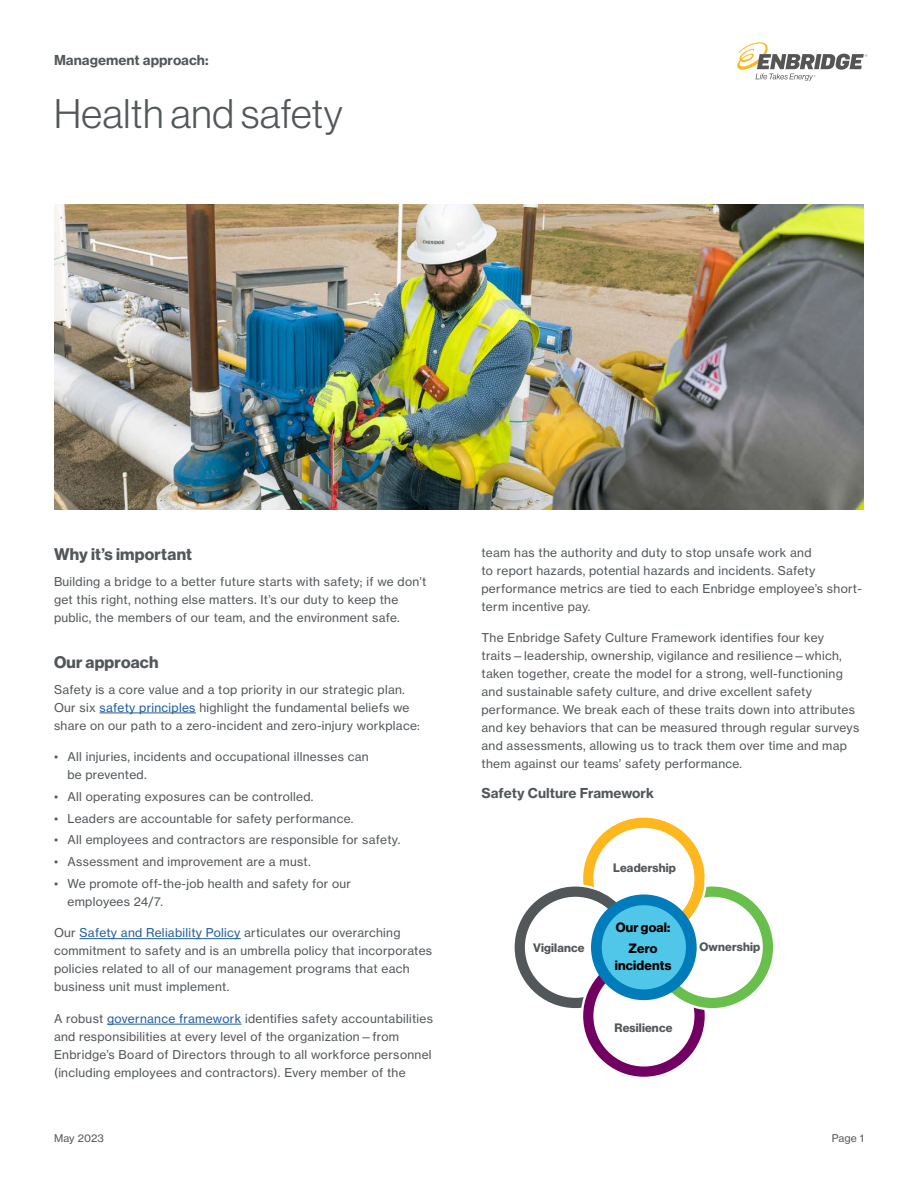
<style>
.page{position:relative;width:918px;height:1188px;background:#fff}
.page>*{position:absolute;margin:0;border:0;box-sizing:border-box;transform-origin:0 0}
.t1{font:40.5px "N Haas Grotesk DS Pro 45 Lt";letter-spacing:.015em;color:#52575a}
.t2{font:16.5px "N Haas Grotesk DS Pro 75 Bd";letter-spacing:.015em;color:#52575a}
.subhead{font:13.5px "N Haas Grotesk TX Pro 75 Bd";color:#52575a}
.t3{font:13.2px/16.8px "N Haas Grotesk DS Pro 75 Bd";letter-spacing:.015em;color:#000;text-align:center}
.Body_Copy{font:12px/18px "N Haas Grotesk TX Pro 55 Rg";letter-spacing:.025em;color:#52575a}
.t4{font:12px "N Haas Grotesk DS Pro 75 Bd";letter-spacing:.015em;color:#52575a}
.t5{font:10.5px "N Haas Grotesk TX Pro 55 Rg";letter-spacing:.01em;color:#52575a}
.s1{color:#215e9e}
</style>
<div class="page">
<hr style="left:100px;top:713px;width:96px;height:1px;background:#215e9e">
<hr style="left:80px;top:938px;width:161px;height:1px;background:#215e9e">
<hr style="left:107px;top:1024px;width:135px;height:1px;background:#215e9e">
<svg style="left:737px;top:42px;width:131px;height:39px"></svg>
<img style="left:54px;top:204px;width:810px;height:306px">
<svg style="left:514px;top:817px;width:259px;height:260px"></svg>
<div style="left:596px;top:900px;width:95px;height:95px;background:#50c7e8;border-radius:50%"></div>
<div style="left:591px;top:894px;width:106px;height:106px;border:11px solid #007cba;border-radius:50%"></div>
<p class="subhead" style="left:54px;top:51px;width:156px">Management approach:</p>
<h1 class="t1" style="left:54px;top:91px;width:290px">Health and safety</h1>
<h2 class="t2" style="left:54px;top:545px;width:139px">Why it’s important</h2>
<p class="Body_Copy" style="left:54px;top:572px;width:374px">Building a bridge to a better future starts with safety; if we don’t get this right, nothing else matters. It’s our duty to keep the public, the members of our team, and the environment safe.</p>
<h2 class="t2" style="left:54px;top:653px;width:106px">Our approach</h2>
<p class="Body_Copy" style="left:54px;top:680px;width:367px">Safety is a core value and a top priority in our strategic plan.<br>Our six <span class="s1">safety principles</span> highlight the fundamental beliefs we share on our path to a zero-incident and zero-injury workplace:</p>
<p class="Body_Copy" style="left:68px;top:748px;width:303px;text-indent:-14px">• All injuries, incidents and occupational illnesses can be prevented.</p>
<p class="Body_Copy" style="left:54px;top:788px;width:261px">• All operating exposures can be controlled.</p>
<p class="Body_Copy" style="left:54px;top:809px;width:301px">• Leaders are accountable for safety performance.</p>
<p class="Body_Copy" style="left:54px;top:831px;width:348px">• All employees and contractors are responsible for safety.</p>
<p class="Body_Copy" style="left:54px;top:853px;width:258px">• Assessment and improvement are a must.</p>
<p class="Body_Copy" style="left:68px;top:875px;width:285px;text-indent:-14px">• We promote off-the-job health and safety for our employees 24/7.</p>
<p class="Body_Copy" style="left:54px;top:924px;width:380px">Our <span class="s1">Safety and Reliability Policy</span> articulates our overarching commitment to safety and is an umbrella policy that incorporates policies related to all of our management programs that each business unit must implement.</p>
<p class="Body_Copy" style="left:54px;top:1010px;width:381px">A robust <span class="s1">governance framework</span> identifies safety accountabilities and responsibilities at every level of the organization—from Enbridge’s Board of Directors through to all workforce personnel (including employees and contractors). Every member of the</p>
<p class="Body_Copy" style="left:482px;top:543px;width:382px">team has the authority and duty to stop unsafe work and<br>to report hazards, potential hazards and incidents. Safety performance metrics are tied to each Enbridge employee’s short&shy;term incentive pay.</p>
<p class="Body_Copy" style="left:482px;top:629px;width:379px">The Enbridge Safety Culture Framework identifies four key traits—leadership, ownership, vigilance and resilience—which, taken together, create the model for a strong, well-functioning and sustainable safety culture, and drive excellent safety performance. We break each of these traits down into attributes and key behaviors that can be measured through regular surveys and assessments, allowing us to track them over time and map them against our teams’ safety performance.</p>
<h3 class="subhead" style="left:482px;top:785px;width:174px">Safety Culture Framework</h3>
<h2 class="t4" style="left:533px;top:940px;width:53px">Vigilance</h2>
<h2 class="t4" style="left:613px;top:861px;width:64px">Leadership</h2>
<h2 class="t3" style="left:616px;top:919px;width:56px">Our goal:</h2>
<h2 class="t3" style="left:615px;top:941px;width:58px">Zero incidents</h2>
<h2 class="t4" style="left:615px;top:1021px;width:59px">Resilience</h2>
<h2 class="t4" style="left:699px;top:940px;width:62px">Ownership</h2>
<p class="t5" style="left:54px;top:1132px;width:52px">May 2023</p>
<p class="t5" style="left:832px;top:1132px;width:34px">Page 1</p>
</div>
